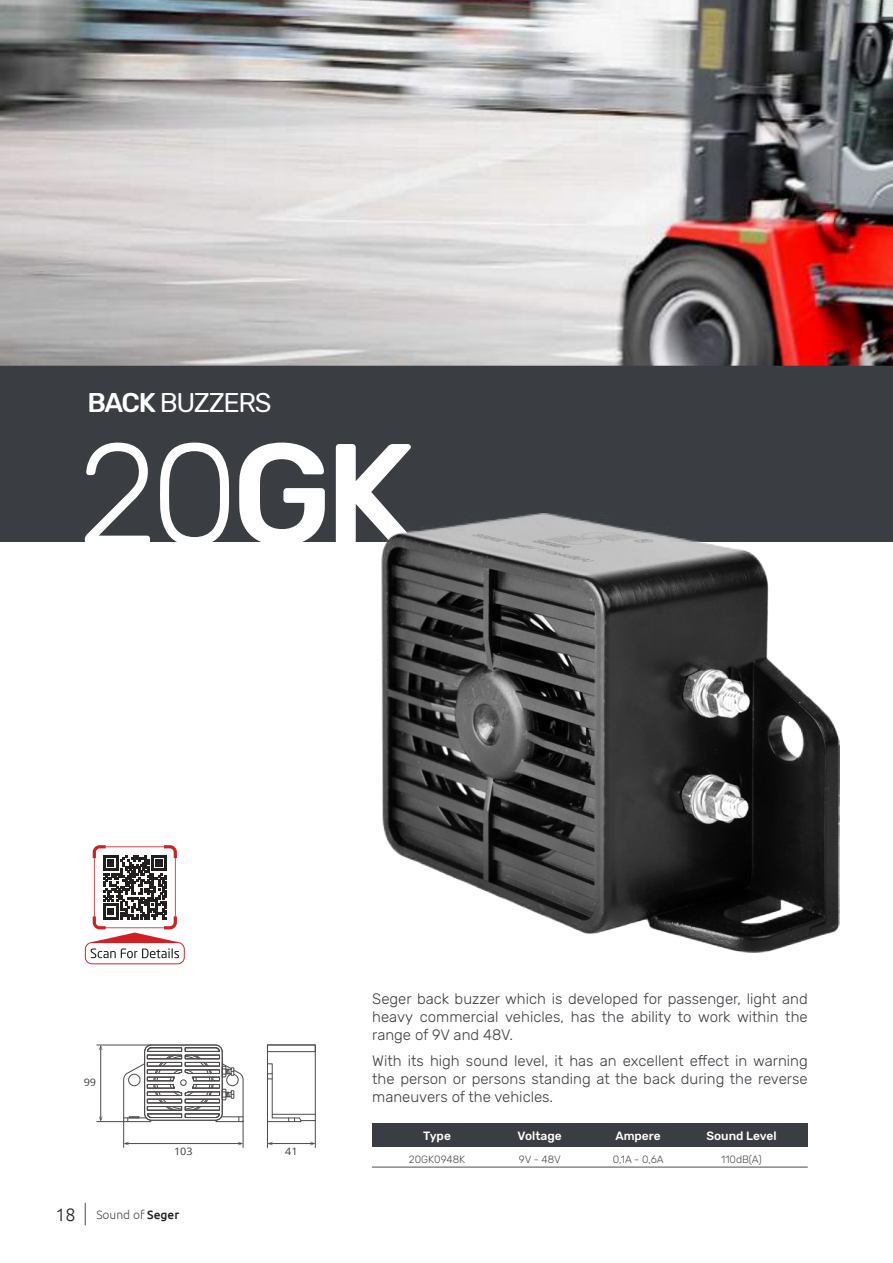
<style>
.page{position:relative;width:893px;height:1263px;background:#fff}
.page>*{position:absolute;margin:0;border:0;box-sizing:border-box;transform-origin:0 0}
.t1{font:300 143.1px "Rubik";color:#fff}
.t2{font:27px "Rubik";letter-spacing:-.05em;color:#fff}
.t3{font:300 15px/18px "Rubik";color:#3a3d41;text-align:justify}
.t4{font:500 12px "Rubik";color:#fff}
.t5{font:300 12px "Ubuntu";color:#4e4b4c}
.t6{font:300 10.5px "Rubik";color:#4e4b4c}
.t7{font:10.2px "Droid Sans";color:#4e4b4c;scale:1.11 1}
.s1{font-weight:500}
.s2{font-size:18px;color:#241f1f}
.s3{font-weight:500;color:#241f1f}
</style>
<div class="page">
<svg style="left:85px;top:1203px;width:1px;height:22px"></svg>
<div style="left:0;top:366px;width:893px;height:176px;background:#3a3d41"></div>
<div style="left:372px;top:1123px;width:436px;height:24px;background:#3a3d41"></div>
<hr style="left:372px;top:1167px;width:436px;height:1px;background:#4e4b4c">
<svg style="left:267px;top:1044px;width:49px;height:103px"></svg>
<svg style="left:97px;top:1045px;width:147px;height:102px"></svg>
<svg style="left:85px;top:845px;width:100px;height:119px"></svg>
<img style="left:0;top:0;width:893px;height:366px">
<img style="left:381px;top:513px;width:459px;height:439px">
<h2 class="t2" style="left:88px;top:387px;width:185px"><span class="s1">BACK</span> BUZZERS</h2>
<h1 class="t1" style="left:77px;top:415px;width:339px">20<span class="s1">GK</span></h1>
<p class="t7" style="left:84px;top:1076px;width:13px">99</p>
<p class="t7" style="left:174px;top:1145px;width:18px">103</p>
<p class="t5" style="left:55px;top:1207px;width:125px"><span class="s2">18</span> Sound of <span class="s3">Seger</span></p>
<p class="t7" style="left:285px;top:1145px;width:13px">41</p>
<p class="t3" style="left:372px;top:990px;width:437px">Seger back buzzer which is developed for passenger, light and heavy commercial vehicles, has the ability to work within the range of 9V and 48V.</p>
<p class="t3" style="left:372px;top:1052px;width:437px">With its high sound level, it has an excellent effect in warning the person or persons standing at the back during the reverse maneuvers of the vehicles.</p>
<p class="t4" style="left:518px;top:1129px;width:46px">Voltage</p>
<p class="t6" style="left:519px;top:1153px;width:44px">9V - 48V</p>
<p class="t4" style="left:706px;top:1129px;width:72px">Sound Level</p>
<p class="t6" style="left:721px;top:1153px;width:42px">110dB(A)</p>
<p class="t4" style="left:423px;top:1129px;width:29px">Type</p>
<p class="t6" style="left:409px;top:1153px;width:58px">20GK0948K</p>
<p class="t4" style="left:615px;top:1129px;width:47px">Ampere</p>
<p class="t6" style="left:613px;top:1153px;width:52px">0,1A - 0,6A</p>
</div>
